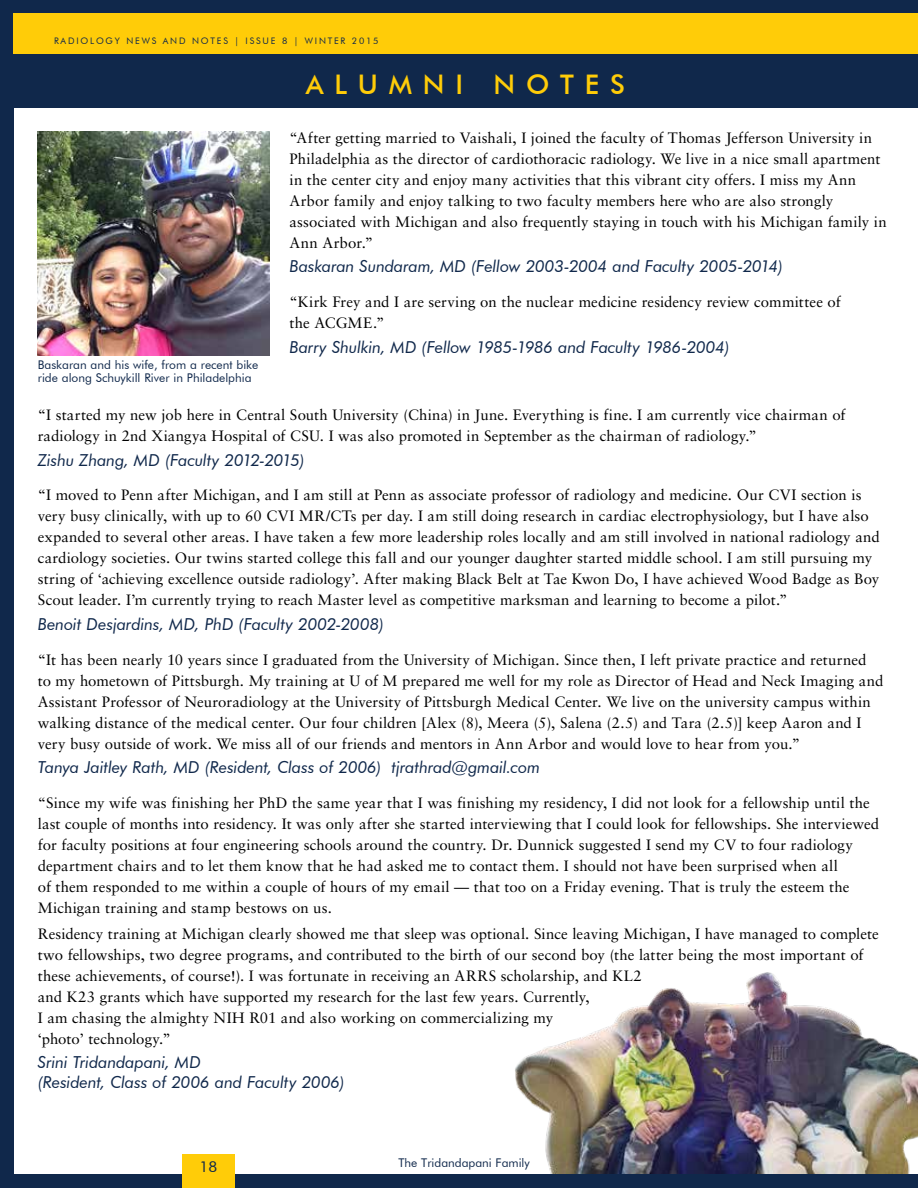
<style>
.page{position:relative;width:918px;height:1188px;background:#fff}
.page>*{position:absolute;margin:0;border:0;box-sizing:border-box;transform-origin:0 0}
.t1{font:500 27px "Futura BT";letter-spacing:.4em;color:#ffcc08}
.t2{font:italic 16.5px/19.8px "Futura BT";letter-spacing:-.01em;color:#10284b}
.t3{font:15px/21px "Sabon LT Std";letter-spacing:.005em;color:#000}
.t4{font:15px "Futura BT";color:#10284b}
.t5{font:12px/13.5px "Futura BT";color:#10284b}
.t6{font:9px "Futura BT";letter-spacing:.2em;color:#10284b}
</style>
<div class="page">
<div style="left:14px;top:54px;width:904px;height:8px;background:#10284b"></div>
<div style="left:12px;top:60px;width:906px;height:47px;background:#10284b"></div>
<img style="left:515px;top:972px;width:402px;height:202px">
<img style="left:38px;top:131px;width:231px;height:224px">
<hr style="left:917px;top:1042px;width:1px;height:146px;background:#ffcc08">
<div style="left:0;top:0;width:918px;height:54px;background:#ffcc08"></div>
<div style="left:0;top:0;width:918px;height:14px;background:#10284b"></div>
<div style="left:0;top:1174px;width:918px;height:14px;background:#10284b"></div>
<div style="left:0;top:0;width:14px;height:1188px;background:#10284b"></div>
<div style="left:182px;top:1154px;width:52px;height:34px;background:#ffcc08"></div>
<p class="t6" style="left:54px;top:35px;width:326px">RADIOLOGY NEWS AND NOTES | ISSUE 8 | WINTER 2015</p>
<p class="t5" style="left:38px;top:358px;width:222px">Baskaran and his wife, from a recent bike ride along Schuykill River in Philadelphia</p>
<h1 class="t1" style="left:306px;top:68px;width:321px">ALUMNI NOTES</h1>
<p class="t3" style="left:290px;top:127px;width:599px">“After getting married to Vaishali, I joined the faculty of Thomas Jefferson University in Philadelphia as the director of cardiothoracic radiology. We live in a nice small apartment in the center city and enjoy many activities that this vibrant city offers. I miss my Ann Arbor family and enjoy talking to two faculty members here who are also strongly associated with Michigan and also frequently staying in touch with his Michigan family in Ann Arbor.”</p>
<p class="t2" style="left:290px;top:256px;width:495px">Baskaran Sundaram, MD (Fellow 2003-2004 and Faculty 2005-2014)</p>
<p class="t3" style="left:290px;top:291px;width:553px">“Kirk Frey and I are serving on the nuclear medicine residency review committee of the ACGME.”</p>
<p class="t2" style="left:290px;top:337px;width:442px">Barry Shulkin, MD (Fellow 1985-1986 and Faculty 1986-2004)</p>
<p class="t3" style="left:38px;top:404px;width:809px">“I started my new job here in Central South University (China) in June. Everything is fine. I am currently vice chairman of radiology in 2nd Xiangya Hospital of CSU. I was also promoted in September as the chairman of radiology.”</p>
<p class="t2" style="left:38px;top:450px;width:269px">Zishu Zhang, MD (Faculty 2012-2015)</p>
<p class="t3" style="left:38px;top:485px;width:844px">“I moved to Penn after Michigan, and I am still at Penn as associate professor of radiology and medicine. Our CVI section is very busy clinically, with up to 60 CVI MR/CTs per day. I am still doing research in cardiac electrophysiology, but I have also expanded to several other areas. I have taken a few more leadership roles locally and am still involved in national radiology and cardiology societies. Our twins started college this fall and our younger daughter started middle school. I am still pursuing my string of ‘achieving excellence outside radiology’. After making Black Belt at Tae Kwon Do, I have achieved Wood Badge as Boy Scout leader. I’m currently trying to reach Master level as competitive marksman and learning to become a pilot.”</p>
<p class="t2" style="left:38px;top:614px;width:348px">Benoit Desjardins, MD, PhD (Faculty 2002-2008)</p>
<p class="t3" style="left:38px;top:649px;width:847px">“It has been nearly 10 years since I graduated from the University of Michigan. Since then, I left private practice and returned to my hometown of Pittsburgh. My training at U of M prepared me well for my role as Director of Head and Neck Imaging and Assistant Professor of Neuroradiology at the University of Pittsburgh Medical Center. We live on the university campus within walking distance of the medical center. Our four children [Alex (8), Meera (5), Salena (2.5) and Tara (2.5)] keep Aaron and I very busy outside of work. We miss all of our friends and mentors in Ann Arbor and would love to hear from you.”</p>
<p class="t2" style="left:38px;top:757px;width:504px">Tanya Jaitley Rath, MD (Resident, Class of 2006) tjrathrad@gmail.com</p>
<p class="t3" style="left:38px;top:792px;width:843px">“Since my wife was finishing her PhD the same year that I was finishing my residency, I did not look for a fellowship until the last couple of months into residency. It was only after she started interviewing that I could look for fellowships. She interviewed for faculty positions at four engineering schools around the country. Dr. Dunnick suggested I send my CV to four radiology department chairs and to let them know that he had asked me to contact them. I should not have been surprised when all<br>of them responded to me within a couple of hours of my email — that too on a Friday evening. That is truly the esteem the Michigan training and stamp bestows on us.</p>
<p class="t3" style="left:38px;top:923px;width:843px">Residency training at Michigan clearly showed me that sleep was optional. Since leaving Michigan, I have managed to complete two fellowships, two degree programs, and contributed to the birth of our second boy (the latter being the most important of these achievements, of course!). I was fortunate in receiving an ARRS scholarship, and KL2<br>and K23 grants which have supported my research for the last few years. Currently,<br>I am chasing the almighty NIH R01 and also working on commercializing my<br>‘photo’ technology.”</p>
<p class="t2" style="left:38px;top:1052px;width:308px">Srini Tridandapani, MD<br>(Resident, Class of 2006 and Faculty 2006)</p>
<p class="t4" style="left:199px;top:1158px;width:19px">18</p>
<p class="t5" style="left:399px;top:1156px;width:133px">The Tridandapani Family</p>
</div>
